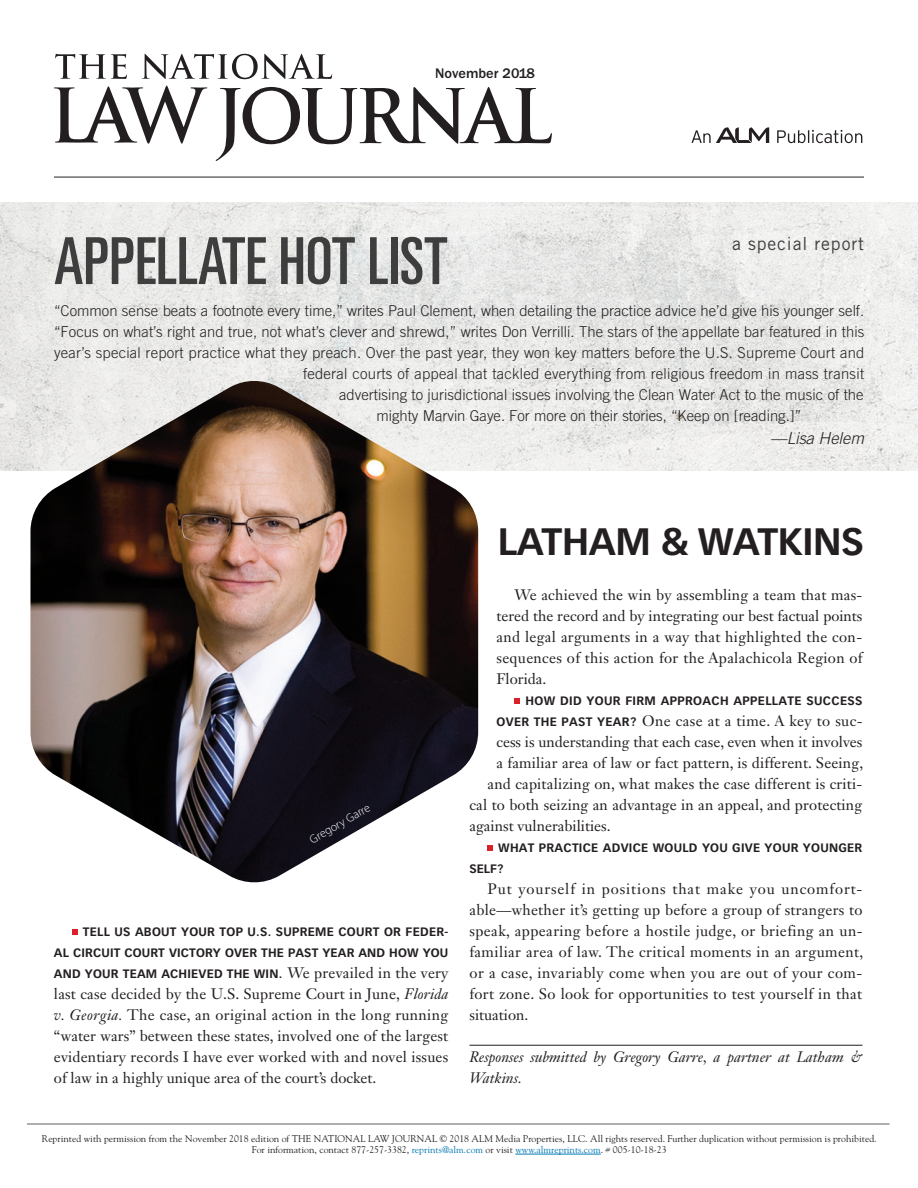
<style>
.page{position:relative;width:918px;height:1188px;background:#fff}
.page>*{position:absolute;margin:0;border:0;box-sizing:border-box;transform-origin:0 0}
.t1{font:ultra-condensed 64.8px "Univers LT Std";color:#3e3e3f}
.t2{font:700 37.5px "Vectora LT Std";letter-spacing:-.01em;color:#231f20}
.t3{font:18px "Trade Gothic LT Std";letter-spacing:.05em;color:#3e3e3f}
.t4{font:italic 300 16.5px "Trade Gothic LT Std";color:#231f20}
.t5{font:15px/21px "Janson Text LT Std";letter-spacing:.01em;color:#231f20;text-align:justify}
.t6{font:300 15px "Trade Gothic LT Std";letter-spacing:.005em;color:#231f20}
.t7{font:italic 15px/21px "Janson Text LT Std";color:#231f20}
.t8{font:500 14.4px "ITC Franklin Gothic Std";color:#231f20}
.t9{font:700 12px/21px "Vectora LT Std";letter-spacing:.02em;color:#231f20;text-align:justify}
.t10{font:300 12px "Myriad Pro";color:#fff}
.t11{font:9.75px/11.2px "Goudy Std";color:#231f20;text-align:center}
.s1{font-family:"Janson Text LT Std";font-weight:400;font-size:15px}
.s2{font-style:italic}
.s3{font-family:"Vectora LT Std";font-weight:700;font-size:12px}
.s4{color:#0077b3}
</style>
<div class="page">
<hr style="left:515px;top:1154px;width:86px;height:1px;background:#0077b3">
<hr style="left:27px;top:1123px;width:863px;height:2px;background:#939598">
<img style="left:0;top:202px;width:918px;height:269px">
<svg style="left:72px;top:929px;width:5px;height:5px"></svg>
<hr style="left:469px;top:1045px;width:394px;height:1px;background:#231f20">
<svg style="left:514px;top:698px;width:6px;height:6px"></svg>
<svg style="left:487px;top:845px;width:6px;height:5px"></svg>
<svg style="left:216px;top:87px;width:336px;height:74px"></svg>
<svg style="left:55px;top:54px;width:277px;height:25px"></svg>
<svg style="left:54px;top:86px;width:153px;height:58px"></svg>
<img style="left:30px;top:381px;width:448px;height:502px">
<hr style="left:54px;top:177px;width:810px;height:1px;background:#231f20">
<svg style="left:777px;top:130px;width:85px;height:13px"></svg>
<svg style="left:692px;top:127px;width:77px;height:16px"></svg>
<p class="t8" style="left:435px;top:66px;width:101px">November 2018</p>
<h1 class="t1" style="left:54px;top:224px;width:395px">APPELLATE HOT LIST</h1>
<p class="t6" style="left:54px;top:302px;width:812px">“Common sense beats a footnote every time,” writes Paul Clement, when detailing the practice advice he’d give his younger self.</p>
<p class="t6" style="left:54px;top:323px;width:812px">“Focus on what’s right and true, not what’s clever and shrewd,” writes Don Verrilli. The stars of the appellate bar featured in this</p>
<p class="t6" style="left:54px;top:344px;width:812px">year’s special report practice what they preach. Over the past year, they won key matters before the U.S. Supreme Court and</p>
<p class="t6" style="left:303px;top:365px;width:563px">federal courts of appeal that tackled everything from religious freedom in mass transit</p>
<p class="t6" style="left:339px;top:386px;width:526px">advertising to jurisdictional issues involving the Clean Water Act to the music of the</p>
<p class="t6" style="left:376px;top:407px;width:426px">mighty Marvin Gaye. For more on their stories, “Keep on [reading.]”</p>
<p class="t4" style="left:771px;top:428px;width:95px">—Lisa Helem</p>
<p class="t3" style="left:732px;top:233px;width:133px">a special report</p>
<p class="t10" style="left:307px;top:835px;width:69px;rotate:-30deg">Gregory Garre</p>
<p class="t9" style="left:54px;top:921px;width:396px;text-indent:29px">TELL US ABOUT YOUR TOP U.S. SUPREME COURT OR FEDER-AL CIRCUIT COURT VICTORY OVER THE PAST YEAR AND HOW YOU AND YOUR TEAM ACHIEVED THE WIN. <span class="s1">We prevailed in the very</span></p>
<p class="t5" style="left:54px;top:983px;width:396px">last case decided by the U.S. Supreme Court in June, <span class="s2">Florida v. Georgia.</span> The case, an original action in the long running “water wars” between these states, involved one of the largest evidentiary records I have ever worked with and novel issues of law in a highly unique area of the court’s docket.</p>
<h2 class="t2" style="left:498px;top:519px;width:368px">LATHAM &amp; WATKINS</h2>
<p class="t5" style="left:496px;top:584px;width:368px;text-indent:18px">We achieved the win by assembling a team that mas&shy;tered the record and by integrating our best factual points and legal arguments in a way that highlighted the con&shy;sequences of this action for the Apalachicola Region of Florida.</p>
<p class="t9" style="left:526px;top:690px;width:338px">HOW DID YOUR FIRM APPROACH APPELLATE SUCCESS</p>
<p class="t5" style="left:496px;top:710px;width:368px"><span class="s3">OVER THE PAST YEAR?</span> One case at a time. A key to suc-</p>
<p class="t5" style="left:497px;top:731px;width:367px">cess is understanding that each case, even when it involves</p>
<p class="t5" style="left:497px;top:752px;width:368px">a familiar area of law or fact pattern, is different. Seeing,</p>
<p class="t5" style="left:488px;top:773px;width:376px">and capitalizing on, what makes the case different is criti-</p>
<p class="t5" style="left:470px;top:794px;width:394px">cal to both seizing an advantage in an appeal, and protecting</p>
<p class="t5" style="left:470px;top:815px;width:143px">against vulnerabilities.</p>
<p class="t9" style="left:469px;top:837px;width:394px;text-indent:29px">WHAT PRACTICE ADVICE WOULD YOU GIVE YOUR YOUNGER<br>SELF?</p>
<p class="t5" style="left:469px;top:878px;width:395px;text-indent:18px">Put yourself in positions that make you uncomfort&shy;able—whether it’s getting up before a group of strangers to speak, appearing before a hostile judge, or briefing an un&shy;familiar area of law. The critical moments in an argument, or a case, invariably come when you are out of your com&shy;fort zone. So look for opportunities to test yourself in that situation.</p>
<p class="t7" style="left:469px;top:1046px;width:395px">Responses submitted by Gregory Garre, a partner at Latham &amp;<br>Watkins.</p>
<p class="t11" style="left:42px;top:1133px;width:836px">Reprinted with permission from the November 2018 edition of THE NATIONAL LAW JOURNAL © 2018 ALM Media Properties, LLC. All rights reserved. Further duplication without permission is prohibited.<br>For information, contact 877-257-3382, <span class="s4">reprints@alm.com</span> or visit <span class="s4">www.almreprints.com</span>. # 005-10-18-23</p>
</div>
